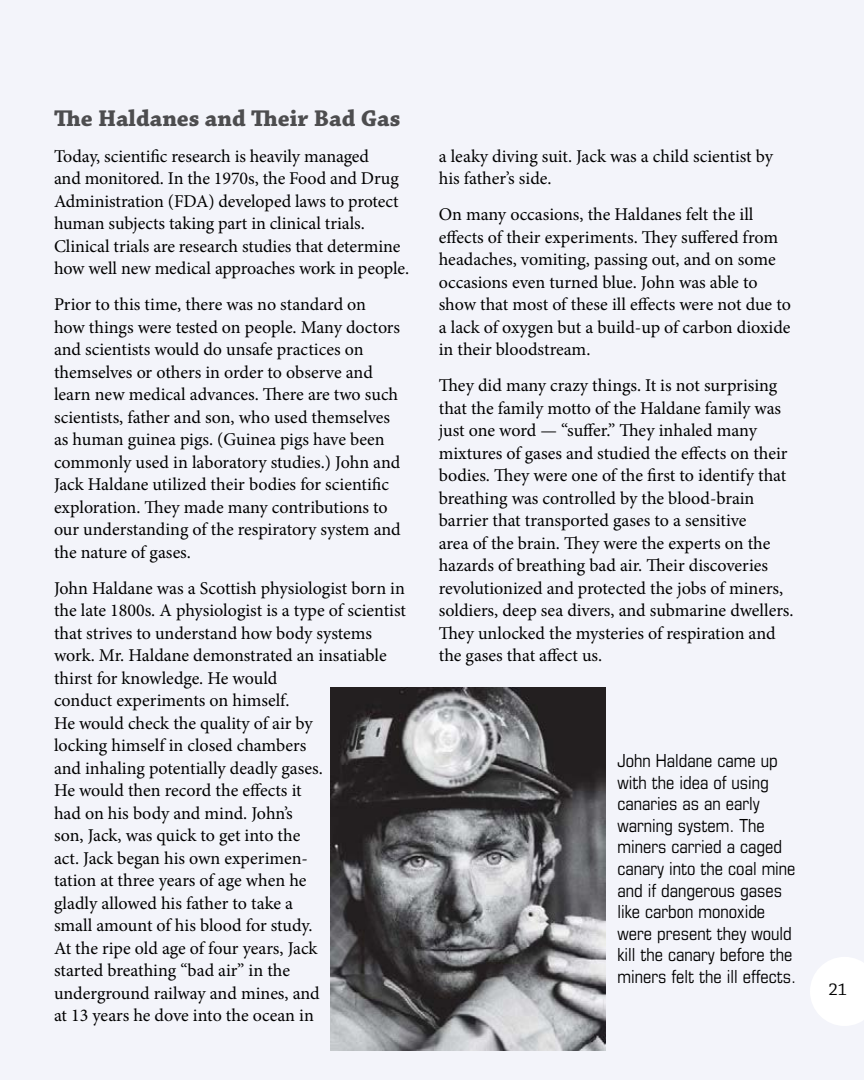
<style>
.page{position:relative;width:864px;height:1080px;background:#f3f4fa}
.page>*{position:absolute;margin:0;border:0;box-sizing:border-box;transform-origin:0 0}
.t1{font:700 24px "Chaparral Pro";color:#4d4d4f}
.t2{font:18px/22.5px "Minion Pro";color:#000}
.t3{font:condensed 18px/21.6px "Eurostile";color:#000}
.t4{font:18px "Chaparral Pro";color:#000}
</style>
<div class="page">
<hr style="left:0;top:590px;width:1px;height:490px;background:#fff">
<img style="left:330px;top:688px;width:275px;height:363px">
<svg style="left:810px;top:957px;width:54px;height:69px"></svg>
<h1 class="t1" style="left:54px;top:104px;width:348px">The Haldanes and Their Bad Gas</h1>
<p class="t2" style="left:54px;top:145px;width:357px">Today, scientific research is heavily managed<br>and monitored. In the 1970s, the Food and Drug Administration (FDA) developed laws to protect human subjects taking part in clinical trials.<br>Clinical trials are research studies that determine how well new medical approaches work in people.</p>
<p class="t2" style="left:54px;top:293px;width:348px">Prior to this time, there was no standard on how things were tested on people. Many doctors and scientists would do unsafe practices on themselves or others in order to observe and learn new medical advances. There are two such scientists, father and son, who used themselves as human guinea pigs. (Guinea pigs have been commonly used in laboratory studies.) John and Jack Haldane utilized their bodies for scientific exploration. They made many contributions to our understanding of the respiratory system and the nature of gases.</p>
<p class="t2" style="left:54px;top:577px;width:354px">John Haldane was a Scottish physiologist born in the late 1800s. A physiologist is a type of scientist that strives to understand how body systems work. Mr. Haldane demonstrated an insatiable thirst for knowledge. He would<br>conduct experiments on himself.<br>He would check the quality of air by<br>locking himself in closed chambers<br>and inhaling potentially deadly gases.<br>He would then record the effects it<br>had on his body and mind. John’s<br>son, Jack, was quick to get into the<br>act. Jack began his own experimen-<br>tation at three years of age when he<br>gladly allowed his father to take a<br>small amount of his blood for study.<br>At the ripe old age of four years, Jack<br>started breathing “bad air” in the<br>underground railway and mines, and<br>at 13 years he dove into the ocean in</p>
<p class="t2" style="left:439px;top:145px;width:336px">a leaky diving suit. Jack was a child scientist by his father’s side.</p>
<p class="t2" style="left:439px;top:203px;width:354px">On many occasions, the Haldanes felt the ill effects of their experiments. They suffered from headaches, vomiting, passing out, and on some occasions even turned blue. John was able to show that most of these ill effects were not due to a lack of oxygen but a build-up of carbon dioxide in their bloodstream.</p>
<p class="t2" style="left:439px;top:374px;width:356px">They did many crazy things. It is not surprising that the family motto of the Haldane family was just one word — “suffer.” They inhaled many mixtures of gases and studied the effects on their bodies. They were one of the first to identify that breathing was controlled by the blood-brain barrier that transported gases to a sensitive<br>area of the brain. They were the experts on the hazards of breathing bad air. Their discoveries revolutionized and protected the jobs of miners, soldiers, deep sea divers, and submarine dwellers.<br>They unlocked the mysteries of respiration and the gases that affect us.</p>
<p class="t3" style="left:618px;top:749px;width:180px">John Haldane came up with the idea of using canaries as an early warning system. The miners carried a caged canary into the coal mine and if dangerous gases like carbon monoxide were present they would kill the canary before the miners felt the ill effects.</p>
<p class="t4" style="left:828px;top:979px;width:20px">21</p>
</div>
